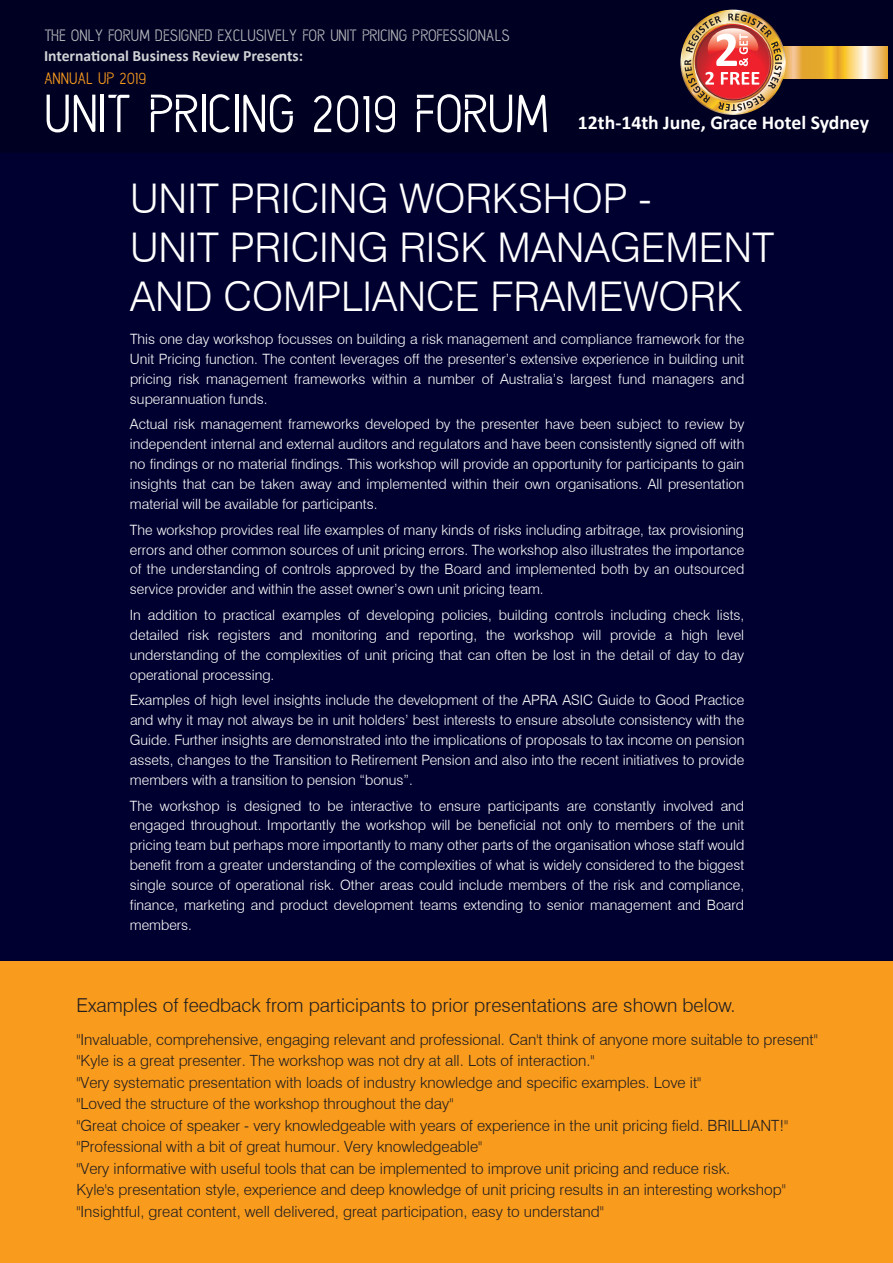
<style>
.page{position:relative;width:893px;height:1263px;background:#fff}
.page>*{position:absolute;margin:0;border:0;box-sizing:border-box;transform-origin:0 0}
.t1{font:53.25px "Capsule X Pro Medium UC";color:#fff}
.t2{font:300 40.95px/49.2px "Swiss 721 BT";color:#fff}
.t3{font:700 19.65px "Calibri";color:#fff}
.t4{font:300 19.2px "Swiss 721 BT";color:#231f20}
.t5{font:16.5px "Capsule X Pro Medium UC";color:#b6b8ba}
.t6{font:16.5px "Capsule X Pro Medium UC";color:#f99b1c}
.t7{font:700 15.75px "Calibri";color:#d1d3d4}
.t8{font:300 15.45px/21.5px "Swiss 721 BT";color:#231f20}
.t9{font:300 14.25px/20px "Swiss 721 BT";color:#fff;text-align:justify}
</style>
<div class="page">
<div style="left:0;top:140px;width:893px;height:1108px;background:#000030"></div>
<div style="left:0;top:962px;width:893px;height:301px;background:#f99b1c"></div>
<div style="left:0;top:0;width:893px;height:153px;background:#000023"></div>
<svg style="left:785px;top:46px;width:102px;height:33px;background:#efc060"></svg>
<img style="left:681px;top:11px;width:104px;height:103px">
<p class="t5" style="left:44px;top:29px;width:468px">THE ONLY FORUM DESIGNED EXCLUSIVELY FOR UNIT PRICING PROFESSIONALS</p>
<p class="t6" style="left:44px;top:72px;width:104px">ANNUAL UP 2019</p>
<h1 class="t1" style="left:44px;top:92px;width:507px">UNIT PRICING 2019 FORUM</h1>
<p class="t7" style="left:44px;top:46px;width:261px">International Business Review Presents:</p>
<h3 class="t3" style="left:578px;top:110px;width:293px">12th-14th June, Grace Hotel Sydney</h3>
<h2 class="t2" style="left:130px;top:173px;width:646px">UNIT PRICING WORKSHOP -<br>UNIT PRICING RISK MANAGEMENT<br>AND COMPLIANCE FRAMEWORK</h2>
<p class="t9" style="left:130px;top:329px;width:616px">This one day workshop focusses on building a risk management and compliance framework for the Unit Pricing function. The content leverages off the presenter’s extensive experience in building unit pricing risk management frameworks within a number of Australia’s largest fund managers and superannuation funds.</p>
<p class="t9" style="left:130px;top:414px;width:616px">Actual risk management frameworks developed by the presenter have been subject to review by independent internal and external auditors and regulators and have been consistently signed off with no findings or no material findings. This workshop will provide an opportunity for participants to gain insights that can be taken away and implemented within their own organisations. All presentation material will be available for participants.</p>
<p class="t9" style="left:130px;top:519px;width:616px">The workshop provides real life examples of many kinds of risks including arbitrage, tax provisioning errors and other common sources of unit pricing errors. The workshop also illustrates the importance of the understanding of controls approved by the Board and implemented both by an outsourced service provider and within the asset owner’s own unit pricing team.</p>
<p class="t9" style="left:130px;top:605px;width:616px">In addition to practical examples of developing policies, building controls including check lists, detailed risk registers and monitoring and reporting, the workshop will provide a high level understanding of the complexities of unit pricing that can often be lost in the detail of day to day operational processing.</p>
<p class="t9" style="left:130px;top:690px;width:616px">Examples of high level insights include the development of the APRA ASIC Guide to Good Practice and why it may not always be in unit holders’ best interests to ensure absolute consistency with the Guide. Further insights are demonstrated into the implications of proposals to tax income on pension assets, changes to the Transition to Retirement Pension and also into the recent initiatives to provide members with a transition to pension “bonus”.</p>
<p class="t9" style="left:130px;top:795px;width:616px">The workshop is designed to be interactive to ensure participants are constantly involved and engaged throughout. Importantly the workshop will be beneficial not only to members of the unit pricing team but perhaps more importantly to many other parts of the organisation whose staff would benefit from a greater understanding of the complexities of what is widely considered to the biggest single source of operational risk. Other areas could include members of the risk and compliance, finance, marketing and product development teams extending to senior management and Board members.</p>
<h3 class="t4" style="left:76px;top:993px;width:661px">Examples of feedback from participants to prior presentations are shown below.</h3>
<p class="t8" style="left:76px;top:1028px;width:743px">"Invaluable, comprehensive, engaging relevant and professional. Can't think of anyone more suitable to present" "Kyle is a great presenter. The workshop was not dry at all. Lots of interaction."<br>"Very systematic presentation with loads of industry knowledge and specific examples. Love it"<br>"Loved the structure of the workshop throughout the day"<br>"Great choice of speaker - very knowledgeable with years of experience in the unit pricing field. BRILLIANT!" "Professional with a bit of great humour. Very knowledgeable"<br>"Very informative with useful tools that can be implemented to improve unit pricing and reduce risk.<br>Kyle's presentation style, experience and deep knowledge of unit pricing results in an interesting workshop" "Insightful, great content, well delivered, great participation, easy to understand"</p>
</div>
